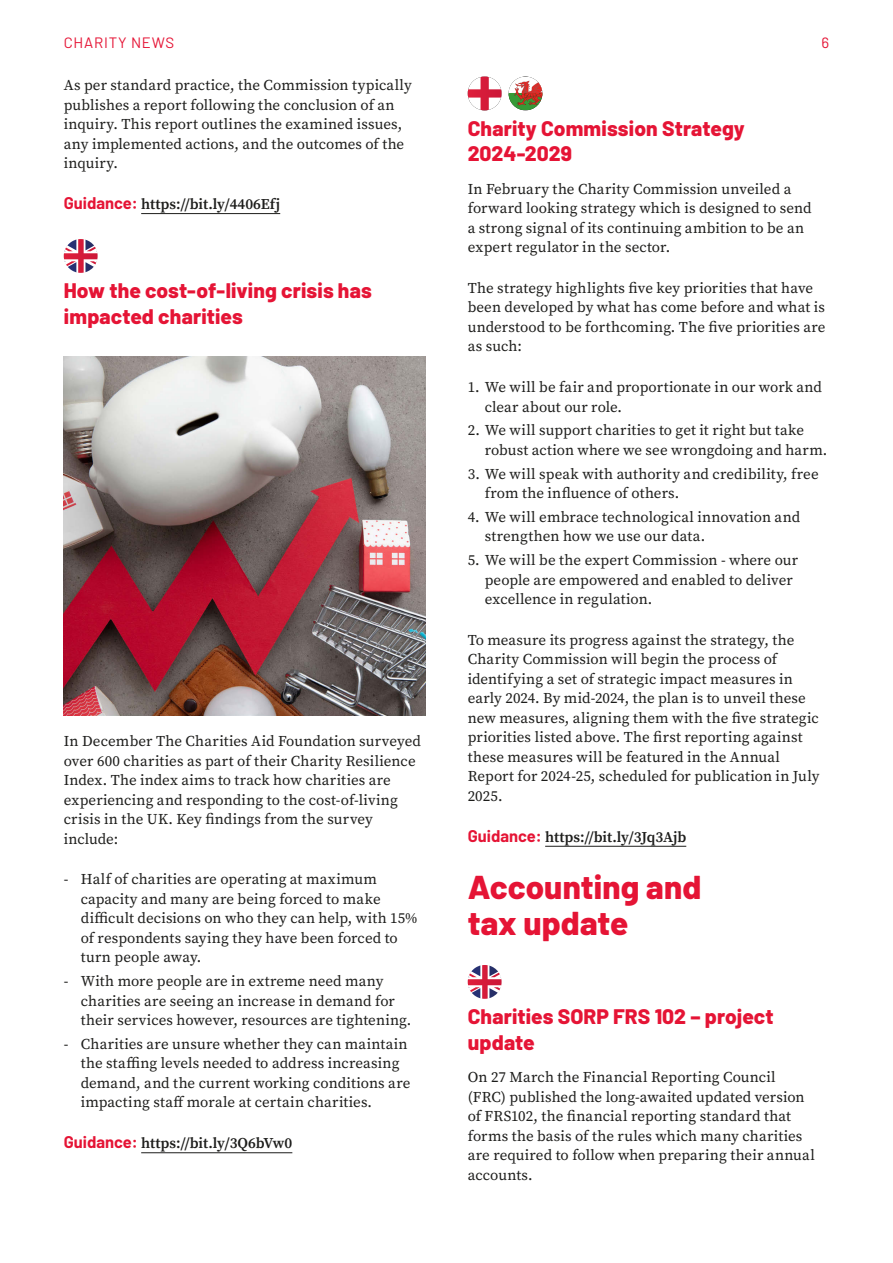
<style>
.page{position:relative;width:893px;height:1263px;background:#fff}
.page>*{position:absolute;margin:0;border:0;box-sizing:border-box;transform-origin:0 0}
.t1{font:800 33px/36px "Barlow";letter-spacing:.005em;color:#e51435}
.t2{font:800 21px/25.5px "Barlow";letter-spacing:.005em;color:#e51435}
.t3{font:15px/19.5px "Source Serif Pro";letter-spacing:.005em;color:#1d1d1b}
.t4{font:600 15px "Source Serif Pro";color:#1d1d1b}
.t5{font:15px "Barlow";letter-spacing:.05em;color:#e51435}
.s1{font-family:"Barlow";font-weight:700;font-size:16.5px;color:#e51435}
</style>
<div class="page">
<hr style="left:141px;top:213px;width:139px;height:1px;background:#1d1d1b">
<hr style="left:141px;top:1152px;width:151px;height:1px;background:#1d1d1b">
<svg style="left:64px;top:239px;width:34px;height:34px"></svg>
<img style="left:64px;top:356px;width:361px;height:359px">
<hr style="left:545px;top:846px;width:141px;height:1px;background:#1d1d1b">
<svg style="left:468px;top:77px;width:34px;height:33px"></svg>
<svg style="left:509px;top:93px;width:29px;height:17px"></svg>
<svg style="left:514px;top:80px;width:28px;height:25px"></svg>
<svg style="left:468px;top:965px;width:34px;height:34px"></svg>
<p class="t5" style="left:64px;top:32px;width:112px">CHARITY NEWS</p>
<p class="t5" style="left:821px;top:32px;width:9px">6</p>
<p class="t3" style="left:64px;top:76px;width:349px">As per standard practice, the Commission typically publishes a report following the conclusion of an inquiry. This report outlines the examined issues, any implemented actions, and the outcomes of the inquiry.</p>
<p class="t4" style="left:64px;top:194px;width:218px"><span class="s1">Guidance:</span> https://bit.ly/4406Efj</p>
<h2 class="t2" style="left:468px;top:114px;width:279px">Charity Commission Strategy<br>2024-2029</h2>
<p class="t3" style="left:468px;top:179px;width:345px">In February the Charity Commission unveiled a forward looking strategy which is designed to send a strong signal of its continuing ambition to be an expert regulator in the sector.</p>
<p class="t3" style="left:468px;top:278px;width:359px">The strategy highlights five key priorities that have been developed by what has come before and what is understood to be forthcoming. The five priorities are as such:</p>
<p class="t3" style="left:485px;top:377px;width:339px;text-indent:-17px">1. We will be fair and proportionate in our work and clear about our role.</p>
<p class="t3" style="left:485px;top:421px;width:344px;text-indent:-17px">2. We will support charities to get it right but take robust action where we see wrongdoing and harm.</p>
<p class="t3" style="left:485px;top:464px;width:335px;text-indent:-17px">3. We will speak with authority and credibility, free from the influence of others.</p>
<p class="t3" style="left:485px;top:507px;width:317px;text-indent:-17px">4. We will embrace technological innovation and strengthen how we use our data.</p>
<p class="t3" style="left:485px;top:550px;width:315px;text-indent:-17px">5. We will be the expert Commission - where our people are empowered and enabled to deliver excellence in regulation.</p>
<p class="t3" style="left:468px;top:630px;width:353px">To measure its progress against the strategy, the Charity Commission will begin the process of identifying a set of strategic impact measures in early 2024. By mid-2024, the plan is to unveil these new measures, aligning them with the five strategic priorities listed above. The first reporting against these measures will be featured in the Annual Report for 2024-25, scheduled for publication in July 2025.</p>
<p class="t4" style="left:468px;top:826px;width:220px"><span class="s1">Guidance:</span> https://bit.ly/3Jq3Ajb</p>
<h1 class="t1" style="left:468px;top:867px;width:235px">Accounting and tax update</h1>
<h2 class="t2" style="left:64px;top:276px;width:310px">How the cost-of-living crisis has impacted charities</h2>
<p class="t3" style="left:64px;top:731px;width:359px">In December The Charities Aid Foundation surveyed over 600 charities as part of their Charity Resilience Index. The index aims to track how charities are experiencing and responding to the cost-of-living crisis in the UK. Key findings from the survey include:</p>
<p class="t3" style="left:81px;top:870px;width:339px;text-indent:-17px">- Half of charities are operating at maximum capacity and many are being forced to make difficult decisions on who they can help, with 15% of respondents saying they have been forced to turn people away.</p>
<p class="t3" style="left:81px;top:971px;width:332px;text-indent:-17px">- With more people are in extreme need many charities are seeing an increase in demand for their services however, resources are tightening.</p>
<p class="t3" style="left:81px;top:1034px;width:331px;text-indent:-17px">- Charities are unsure whether they can maintain the staffing levels needed to address increasing demand, and the current working conditions are impacting staff morale at certain charities.</p>
<p class="t4" style="left:64px;top:1133px;width:230px"><span class="s1">Guidance:</span> https://bit.ly/3Q6bVw0</p>
<h2 class="t2" style="left:468px;top:1002px;width:307px">Charities SORP FRS 102 – project update</h2>
<p class="t3" style="left:468px;top:1067px;width:349px">On 27 March the Financial Reporting Council (FRC) published the long-awaited updated version of FRS102, the financial reporting standard that forms the basis of the rules which many charities are required to follow when preparing their annual accounts.</p>
</div>
